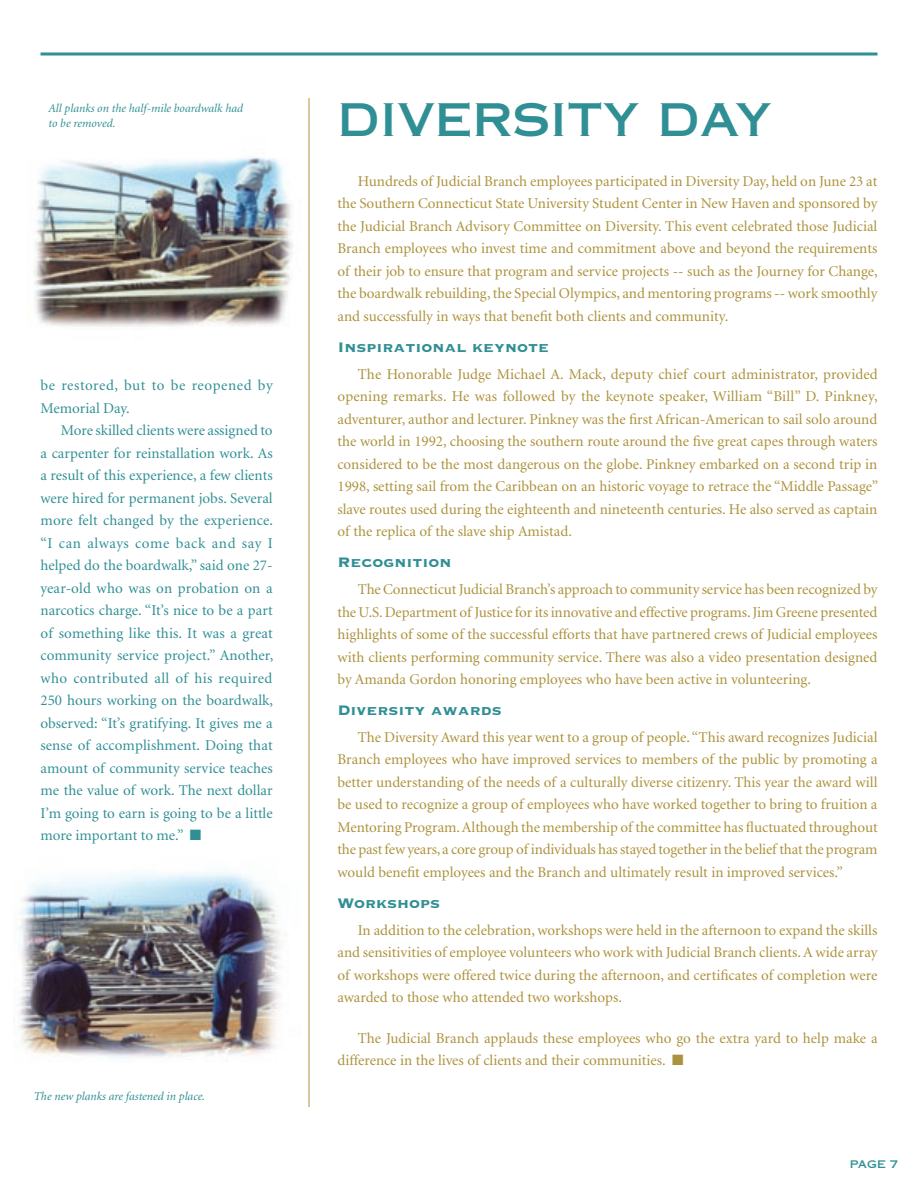
<style>
.page{position:relative;width:918px;height:1188px;background:#fff}
.page>*{position:absolute;margin:0;border:0;box-sizing:border-box;transform-origin:0 0}
.t1{font:45px "Copperplate Thirty One AB";color:#308f94}
.t2{font:18px "Copperplate Thirty Three BC";color:#308f94}
.t3{font:15px/22.5px "Minion";color:#ac923c;text-align:justify}
.t4{font:15px/22.5px "Minion";color:#308f94;text-align:justify}
.t5{font:15px/22.5px "Minion";letter-spacing:.025em;color:#308f94}
.t6{font:italic 12px/15px "Minion";color:#308f94}
.t7{font:10.5px "Copperplate Thirty One AB";color:#308f94}
</style>
<div class="page">
<img style="left:34px;top:135px;width:275px;height:216px">
<svg style="left:40px;top:52px;width:838px;height:4px;background:#63aaae"></svg>
<img style="left:18px;top:859px;width:291px;height:204px">
<hr style="left:309px;top:98px;width:1px;height:1009px;background:#ac923c">
<p class="t6" style="left:49px;top:101px;width:196px">All planks on the half-mile boardwalk had to be removed.</p>
<p class="t5" style="left:40px;top:375px;width:234px">be restored, but to be reopened by<br>Memorial Day.</p>
<p class="t4" style="left:40px;top:420px;width:234px;text-indent:20px">More skilled clients were assigned to a carpenter for reinstallation work. As a result of this experience, a few clients were hired for permanent jobs. Several more felt changed by the experience. “I can always come back and say I helped do the boardwalk,” said one 27- year-old who was on probation on a narcotics charge. “It’s nice to be a part of something like this. It was a great community service project.” Another, who contributed all of his required 250 hours working on the boardwalk, observed: “It’s gratifying. It gives me a sense of accomplishment. Doing that amount of community service teaches me the value of work. The next dollar I’m going to earn is going to be a little more important to me.” ■</p>
<p class="t6" style="left:34px;top:1090px;width:173px">The new planks are fastened in place.</p>
<h1 class="t1" style="left:338px;top:93px;width:436px">DIVERSITY DAY</h1>
<p class="t3" style="left:337px;top:170px;width:542px;text-indent:20px">Hundreds of Judicial Branch employees participated in Diversity Day, held on June 23 at the Southern Connecticut State University Student Center in New Haven and sponsored by the Judicial Branch Advisory Committee on Diversity. This event celebrated those Judicial Branch employees who invest time and commitment above and beyond the requirements of their job to ensure that program and service projects -- such as the Journey for Change, the boardwalk rebuilding, the Special Olympics, and mentoring programs -- work smoothly and successfully in ways that benefit both clients and community.</p>
<p class="t2" style="left:338px;top:338px;width:213px">Inspirational keynote</p>
<p class="t3" style="left:337px;top:363px;width:542px;text-indent:20px">The Honorable Judge Michael A. Mack, deputy chief court administrator, provided opening remarks. He was followed by the keynote speaker, William “Bill” D. Pinkney, adventurer, author and lecturer. Pinkney was the first African-American to sail solo around the world in 1992, choosing the southern route around the five great capes through waters considered to be the most dangerous on the globe. Pinkney embarked on a second trip in 1998, setting sail from the Caribbean on an historic voyage to retrace the “Middle Passage” slave routes used during the eighteenth and nineteenth centuries. He also served as captain of the replica of the slave ship Amistad.</p>
<p class="t2" style="left:338px;top:553px;width:115px">Recognition</p>
<p class="t3" style="left:337px;top:579px;width:542px;text-indent:20px">The Connecticut Judicial Branch’s approach to community service has been recognized by the U.S. Department of Justice for its innovative and effective programs. Jim Greene presented highlights of some of the successful efforts that have partnered crews of Judicial employees with clients performing community service. There was also a video presentation designed by Amanda Gordon honoring employees who have been active in volunteering.</p>
<p class="t2" style="left:338px;top:701px;width:166px">Diversity awards</p>
<p class="t3" style="left:337px;top:727px;width:542px;text-indent:20px">The Diversity Award this year went to a group of people. “This award recognizes Judicial Branch employees who have improved services to members of the public by promoting a better understanding of the needs of a culturally diverse citizenry. This year the award will be used to recognize a group of employees who have worked together to bring to fruition a Mentoring Program. Although the membership of the committee has fluctuated throughout the past few years, a core group of individuals has stayed together in the belief that the program would benefit employees and the Branch and ultimately result in improved services.”</p>
<p class="t2" style="left:338px;top:894px;width:104px">Workshops</p>
<p class="t3" style="left:337px;top:919px;width:542px;text-indent:20px">In addition to the celebration, workshops were held in the afternoon to expand the skills and sensitivities of employee volunteers who work with Judicial Branch clients. A wide array of workshops were offered twice during the afternoon, and certificates of completion were awarded to those who attended two workshops.</p>
<p class="t3" style="left:337px;top:1027px;width:542px;text-indent:20px">The Judicial Branch applauds these employees who go the extra yard to help make a difference in the lives of clients and their communities. ■</p>
<p class="t7" style="left:850px;top:1158px;width:50px">PAGE 7</p>
</div>
